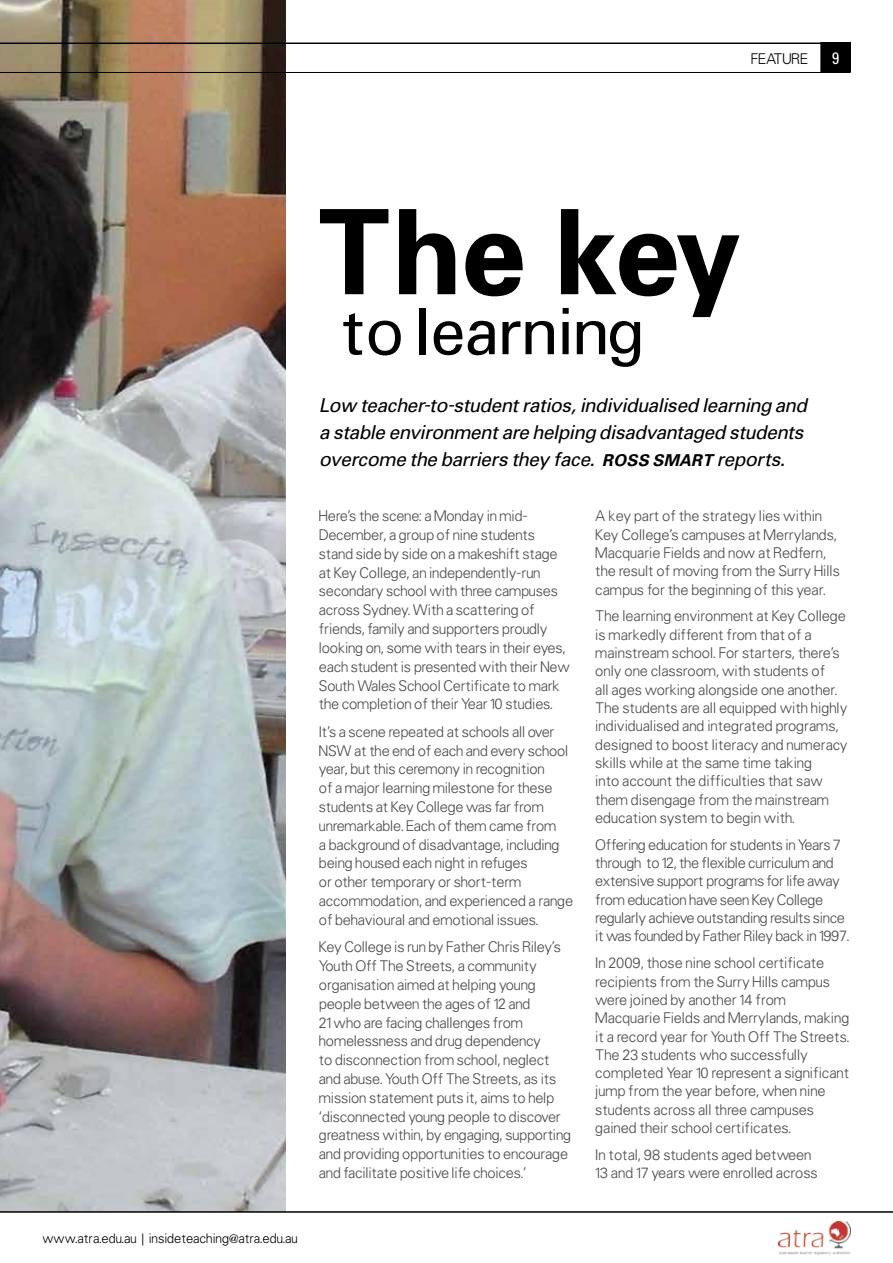
<style>
.page{position:relative;width:893px;height:1263px;background:#fff}
.page>*{position:absolute;margin:0;border:0;box-sizing:border-box;transform-origin:0 0}
.t1{font:700 108px "Uniform";letter-spacing:-.02em;color:#000}
.t2{font:60px "Uniform";color:#000}
.t3{font:italic 18px/27px "Uniform";color:#000}
.t4{font:15px "Uniform Cond";color:#fff}
.t5{font:300 13.5px/18.8px "Uniform";letter-spacing:-.01em;color:#4b4b4d}
.t6{font:300 13.5px "Uniform";color:#000}
.t7{font:300 12px "Uniform";color:#000}
.s1{font-weight:700;font-size:15px}
</style>
<div class="page">
<img style="left:0;top:0;width:286px;height:1211px">
<hr style="left:0;top:1211px;width:893px;height:2px;background:#000">
<img style="left:778px;top:1222px;width:72px;height:32px">
<hr style="left:0;top:43px;width:850px;height:1px;background:#000">
<hr style="left:0;top:72px;width:850px;height:1px;background:#000">
<div style="left:821px;top:43px;width:29px;height:29px;background:#000"></div>
<p class="t6" style="left:751px;top:49px;width:59px">FEATURE</p>
<p class="t4" style="left:832px;top:48px;width:9px">9</p>
<p class="t7" style="left:43px;top:1230px;width:257px">www.atra.edu.au | insideteaching@atra.edu.au</p>
<h1 class="t1" style="left:315px;top:182px;width:429px">The key</h1>
<h2 class="t2" style="left:340px;top:293px;width:306px">to learning</h2>
<h3 class="t3" style="left:319px;top:392px;width:489px">Low teacher-to-student ratios, individualised learning and a stable environment are helping disadvantaged students overcome the barriers they face. <span class="s1">RO SS SMAR T</span> reports.</h3>
<p class="t5" style="left:319px;top:506px;width:252px">Here’s the scene: a Monday in mid-December, a group of nine students stand side by side on a makeshift stage at Key College, an independently-run secondary school with three campuses across Sydney. With a scattering of friends, family and supporters proudly looking on, some with tears in their eyes, each student is presented with their New South Wales School Certificate to mark the completion of their Year 10 studies.</p>
<p class="t5" style="left:319px;top:722px;width:256px">It’s a scene repeated at schools all over NSW at the end of each and every school year, but this ceremony in recognition<br>of a major learning milestone for these students at Key College was far from unremarkable. Each of them came from<br>a background of disadvantage, including being housed each night in refuges<br>or other temporary or short-term accommodation, and experienced a range of behavioural and emotional issues.</p>
<p class="t5" style="left:319px;top:937px;width:254px">Key College is run by Father Chris Riley’s Youth Off The Streets, a community organisation aimed at helping young people between the ages of 12 and<br>21 who are facing challenges from homelessness and drug dependency<br>to disconnection from school, neglect and abuse. Youth Off The Streets, as its mission statement puts it, aims to help ‘disconnected young people to discover greatness within, by engaging, supporting and providing opportunities to encourage and facilitate positive life choices.’</p>
<p class="t5" style="left:595px;top:507px;width:246px;line-height:18.3px">A key part of the strategy lies within Key College’s campuses at Merrylands, Macquarie Fields and now at Redfern, the result of moving from the Surry Hills campus for the beginning of this year.</p>
<p class="t5" style="left:595px;top:607px;width:254px;line-height:18.3px">The learning environment at Key College is markedly different from that of a mainstream school. For starters, there’s only one classroom, with students of<br>all ages working alongside one another.<br>The students are all equipped with highly individualised and integrated programs, designed to boost literacy and numeracy skills while at the same time taking<br>into account the difficulties that saw them disengage from the mainstream education system to begin with.</p>
<p class="t5" style="left:595px;top:835px;width:255px;line-height:18.3px">Offering education for students in Years 7 through to 12, the flexible curriculum and extensive support programs for life away from education have seen Key College regularly achieve outstanding results since it was founded by Father Riley back in 1997.</p>
<p class="t5" style="left:595px;top:954px;width:256px;line-height:18.3px">In 2009, those nine school certificate recipients from the Surry Hills campus were joined by another 14 from Macquarie Fields and Merrylands, making it a record year for Youth Off The Streets.<br>The 23 students who successfully completed Year 10 represent a significant jump from the year before, when nine students across all three campuses gained their school certificates.</p>
<p class="t5" style="left:595px;top:1145px;width:224px;line-height:18.3px">In total, 98 students aged between<br>13 and 17 years were enrolled across</p>
</div>
